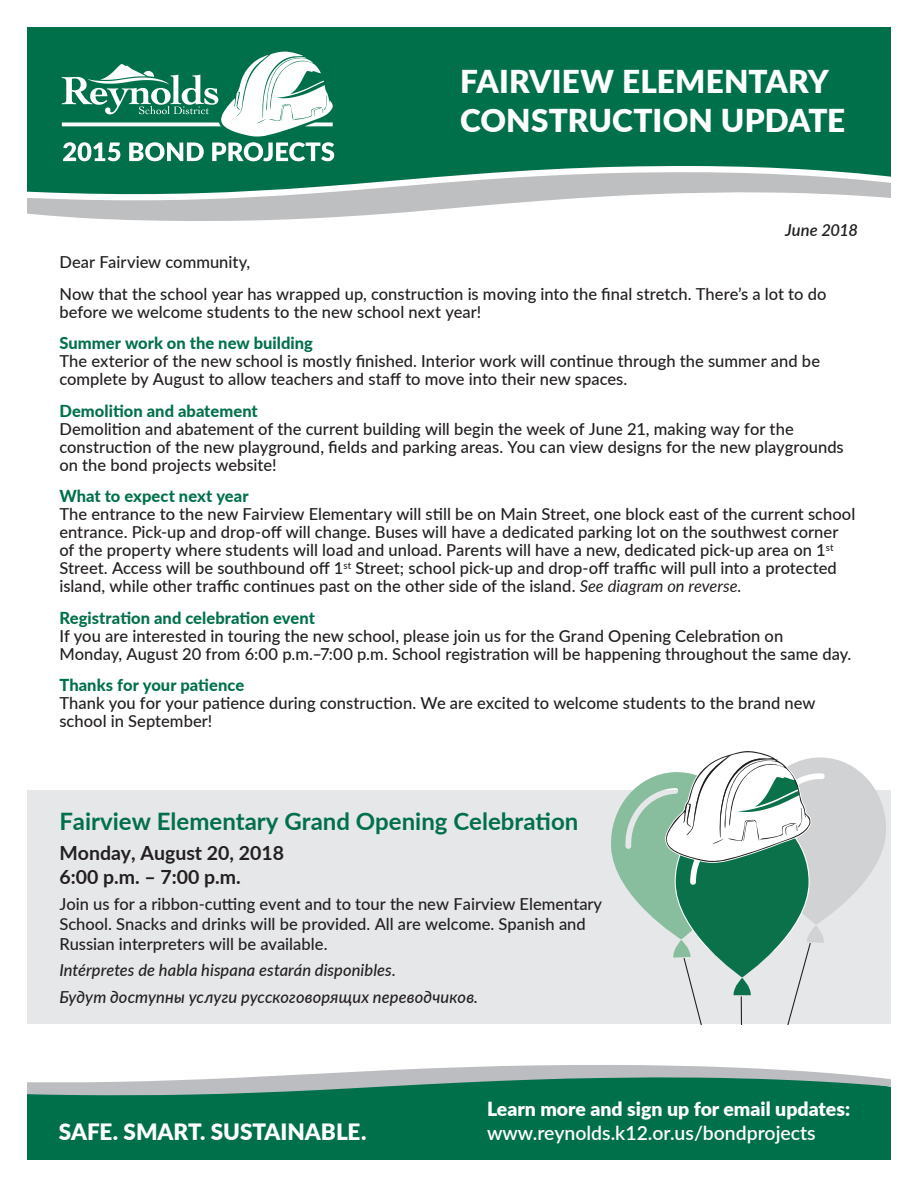
<style>
.page{position:relative;width:918px;height:1188px;background:#fff}
.page>*{position:absolute;margin:0;border:0;box-sizing:border-box;transform-origin:0 0}
.t1{font:900 31.5px/39px "Lato";letter-spacing:.01em;color:#fff}
.t2{font:700 24px "Lato";color:#00704b}
.t3{font:900 22.5px "Lato";color:#fff}
.t4{font:700 19.5px/23.4px "Lato";color:#231f20}
.t5{font:600 19.5px "Lato";color:#fff}
.t6{font:900 19.5px "Lato";color:#fff}
.t7{font:500 16.5px/18px "Lato";letter-spacing:.005em;color:#231f20}
.t8{font:800 16.5px "Lato";letter-spacing:.005em;color:#00704b}
.t9{font:italic 500 16.5px/26.5px "Lato";letter-spacing:.005em;color:#231f20}
.t10{font:italic 600 16.5px "Lato";letter-spacing:-.01em;color:#231f20}
.s1{font-weight:400;font-style:italic}
</style>
<div class="page">
<div style="left:27px;top:27px;width:864px;height:139px;background:#00704b"></div>
<svg style="left:27px;top:166px;width:864px;height:6px;fill:#00704b"></svg>
<svg style="left:27px;top:172px;width:864px;height:49px"></svg>
<div style="left:27px;top:1099px;width:864px;height:61px;background:#00704b"></div>
<svg style="left:62px;top:51px;width:272px;height:110px"></svg>
<svg style="left:27px;top:1065px;width:864px;height:34px"></svg>
<div style="left:27px;top:790px;width:864px;height:234px;background:#e6e7e9"></div>
<svg style="left:611px;top:751px;width:275px;height:274px"></svg>
<h1 class="t1" style="left:460px;top:60px;width:387px">FAIRVIEW ELEMENTARY<br>CONSTRUCTION UPDATE</h1>
<p class="t10" style="left:785px;top:218px;width:74px">June 2018</p>
<p class="t7" style="left:59px;top:246px;width:769px;line-height:31.5px">Dear Fairview community,<br>Now that the school year has wrapped up, construction is moving into the final stretch. There’s a lot to do</p>
<p class="t7" style="left:59px;top:302px;width:423px">before we welcome students to the new school next year!</p>
<p class="t8" style="left:59px;top:331px;width:255px">Summer work on the new building</p>
<p class="t7" style="left:59px;top:352px;width:762px">The exterior of the new school is mostly finished. Interior work will continue through the summer and be complete by August to allow teachers and staff to move into their new spaces.</p>
<p class="t8" style="left:59px;top:399px;width:200px">Demolition and abatement</p>
<p class="t7" style="left:59px;top:419px;width:786px">Demolition and abatement of the current building will begin the week of June 21, making way for the construction of the new playground, fields and parking areas. You can view designs for the new playgrounds on the bond projects website!</p>
<p class="t8" style="left:59px;top:484px;width:191px">What to expect next year</p>
<p class="t7" style="left:59px;top:505px;width:797px">The entrance to the new Fairview Elementary will still be on Main Street, one block east of the current school entrance. Pick-up and drop-off will change. Buses will have a dedicated parking lot on the southwest corner of the property where students will load and unload. Parents will have a new, dedicated pick-up area on 1<sup>st </sup>Street. Access will be southbound off 1<sup>st</sup> Street; school pick-up and drop-off traffic will pull into a protected island, while other traffic continues past on the other side of the island. <span class="s1">See diagram on reverse.</span></p>
<p class="t8" style="left:59px;top:606px;width:257px">Registration and celebration event</p>
<p class="t7" style="left:59px;top:626px;width:793px">If you are interested in touring the new school, please join us for the Grand Opening Celebration on<br>Monday, August 20 from 6:00 p.m.–7:00 p.m. School registration will be happening throughout the same day.</p>
<p class="t8" style="left:59px;top:673px;width:186px">Thanks for your patience</p>
<p class="t7" style="left:59px;top:694px;width:758px">Thank you for your patience during construction. We are excited to welcome students to the brand new school in September!</p>
<h2 class="t2" style="left:59px;top:804px;width:520px">Fairview Elementary Grand Opening Celebration</h2>
<p class="t4" style="left:59px;top:841px;width:226px">Monday, August 20, 2018<br>6:00 p.m. – 7:00 p.m.</p>
<p class="t7" style="left:59px;top:894px;width:544px;line-height:19.8px">Join us for a ribbon-cutting event and to tour the new Fairview Elementary<br>School. Snacks and drinks will be provided. All are welcome. Spanish and<br>Russian interpreters will be available.</p>
<p class="t9" style="left:59px;top:956px;width:420px">Intérpretes de habla hispana estarán disponibles.<br>Будут доступны услуги русскоговорящих переводчиков.</p>
<p class="t6" style="left:487px;top:1094px;width:365px">LEARN MORE AND SIGN UP FOR EMAIL UPDATES:</p>
<h3 class="t3" style="left:59px;top:1114px;width:309px">SAFE. SMART. SUSTAINABLE.</h3>
<p class="t5" style="left:487px;top:1118px;width:330px">www.reynolds.k12.or.us/bondprojects</p>
</div>
